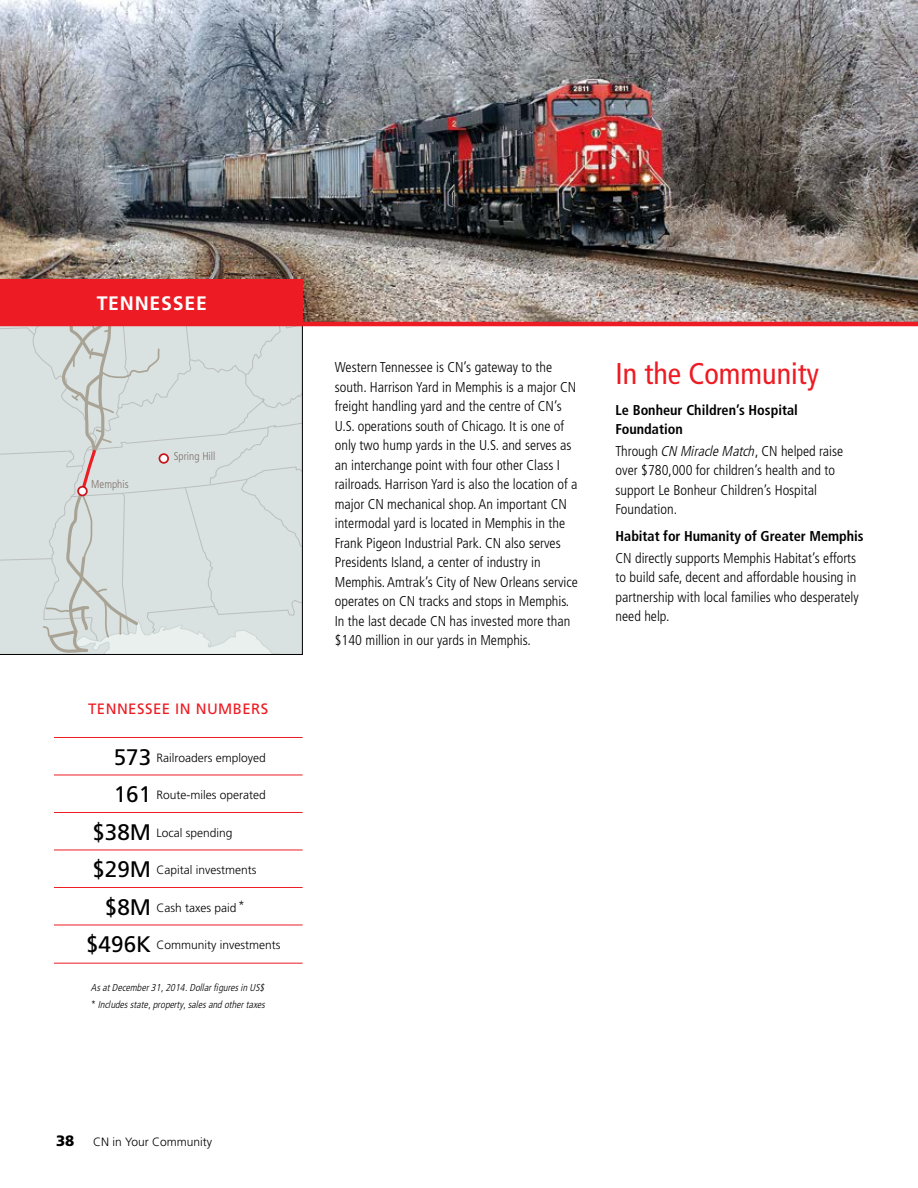
<style>
.page{position:relative;width:918px;height:1188px;background:#fff}
.page>*{position:absolute;margin:0;border:0;box-sizing:border-box;transform-origin:0 0}
.t1{font:condensed 30px "Frutiger";color:#ed1b23}
.t2{font:700 19.5px "Frutiger";color:#fff}
.t3{font:15px "Frutiger";letter-spacing:.03em;color:#ed1b23}
.t4{font:900 15px "Frutiger";color:#000}
.t5{font:300 condensed 14.25px/19.5px "Frutiger";color:#000}
.t6{font:700 condensed 14.25px/19.5px "Frutiger";letter-spacing:-.005em;color:#000}
.t7{font:300 12px "Frutiger";color:#000}
.t8{font:300 condensed 11.25px "Frutiger";color:#7e6f6c}
.t9{font:italic 300 condensed 10.05px/17.9px "Frutiger";color:#000}
.s1{font-weight:400;font-size:22.5px}
.s2{font-style:italic}
</style>
<div class="page">
<svg style="left:0;top:326px;width:303px;height:329px;background:#d6dedc"></svg>
<img style="left:0;top:0;width:918px;height:322px">
<hr style="left:0;top:322px;width:918px;height:4px;background:#ed1b23">
<div style="left:0;top:280px;width:302px;height:43px;background:#ed1b23"></div>
<hr style="left:54px;top:737px;width:249px;height:1px;background:#ed1b23">
<hr style="left:54px;top:775px;width:249px;height:1px;background:#ed1b23">
<hr style="left:54px;top:812px;width:249px;height:1px;background:#ed1b23">
<hr style="left:54px;top:850px;width:249px;height:1px;background:#ed1b23">
<hr style="left:54px;top:887px;width:249px;height:1px;background:#ed1b23">
<hr style="left:54px;top:925px;width:249px;height:1px;background:#ed1b23">
<hr style="left:54px;top:963px;width:249px;height:1px;background:#ed1b23">
<h2 class="t2" style="left:97px;top:292px;width:14px">TENNE</h2>
<h2 class="t2" style="left:161px;top:292px;width:35px">SSEE</h2>
<p class="t8" style="left:91px;top:477px;width:39px">Memphis</p>
<p class="t8" style="left:174px;top:450px;width:43px">Spring Hill</p>
<p class="t3" style="left:88px;top:700px;width:182px">TENNESSEE IN NUMBERS</p>
<p class="t7" style="left:114px;top:751px;width:154px"><span class="s1">573</span> Railroaders employed</p>
<p class="t7" style="left:114px;top:788px;width:154px"><span class="s1">161</span> Route-miles operated</p>
<p class="t7" style="left:92px;top:826px;width:142px"><span class="s1">$38M</span> Local spending</p>
<p class="t7" style="left:92px;top:863px;width:166px"><span class="s1">$29M</span> Capital investments</p>
<p class="t7" style="left:105px;top:901px;width:141px"><span class="s1">$8M</span> Cash taxes paid*</p>
<p class="t7" style="left:86px;top:938px;width:196px"><span class="s1">$496K</span> Community investments</p>
<p class="t9" style="left:91px;top:978px;width:176px">As at December 31, 2014. Dollar figures in US$ * Includes state, property, sales and other taxes</p>
<p class="t4" style="left:56px;top:1131px;width:20px">38</p>
<p class="t7" style="left:93px;top:1135px;width:120px">CN in Your Community</p>
<p class="t5" style="left:335px;top:358px;width:245px">Western Tennessee is CN’s gateway to the south. Harrison Yard in Memphis is a major CN freight handling yard and the centre of CN’s U.S. operations south of Chicago. It is one of only two hump yards in the U.S. and serves as an interchange point with four other Class I railroads. Harrison Yard is also the location of a major CN mechanical shop. An important CN intermodal yard is located in Memphis in the Frank Pigeon Industrial Park. CN also serves Presidents Island, a center of industry in Memphis. Amtrak’s City of New Orleans service operates on CN tracks and stops in Memphis.<br>In the last decade CN has invested more than $140 million in our yards in Memphis.</p>
<h1 class="t1" style="left:616px;top:356px;width:205px">In the Community</h1>
<p class="t6" style="left:616px;top:400px;width:184px">Le Bonheur Children’s Hospital<br>Foundation</p>
<p class="t5" style="left:616px;top:441px;width:229px">Through <span class="s2">CN Miracle Match</span>, CN helped raise over $780,000 for children’s health and to support Le Bonheur Children’s Hospital Foundation.</p>
<p class="t6" style="left:616px;top:527px;width:249px">Habitat for Humanity of Greater Memphis</p>
<p class="t5" style="left:616px;top:548px;width:245px">CN directly supports Memphis Habitat’s efforts to build safe, decent and affordable housing in partnership with local families who desperately need help.</p>
</div>
